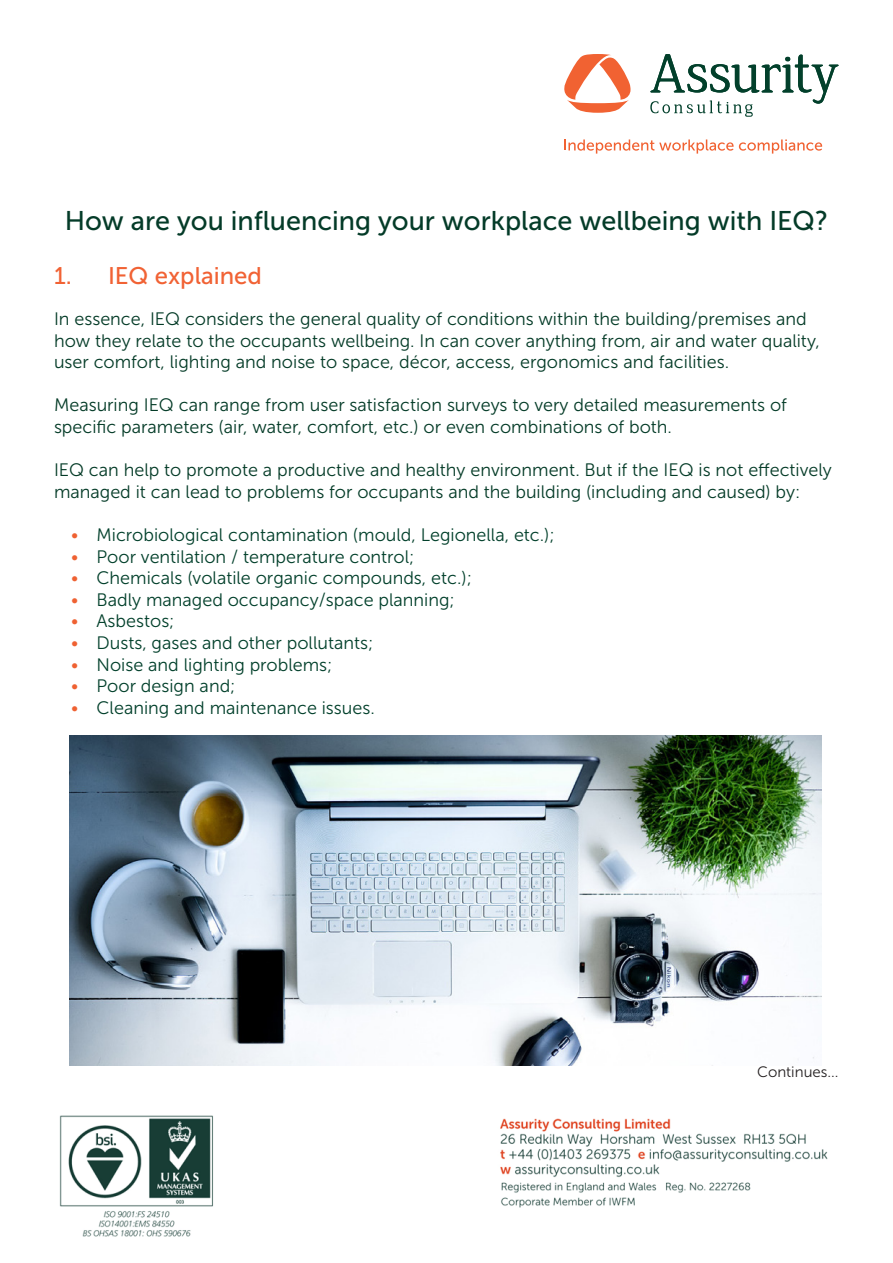
<style>
.page{position:relative;width:893px;height:1263px;background:#fff}
.page>*{position:absolute;margin:0;border:0;box-sizing:border-box;transform-origin:0 0}
.t1{font:27px "Museo Sans 500";color:#043b28}
.t2{font:24px "Museo Sans 500";color:#f16234}
.t3{font:18px/21.6px "Museo Sans 300";color:#043b27}
.t4{font:18px "Museo Sans 300";color:#02402b}
.t5{font:15px "Museo Sans 300";color:#231f20}
.s1{color:#ef6132}
</style>
<div class="page">
<svg style="left:564px;top:139px;width:258px;height:15px"></svg>
<svg style="left:564px;top:54px;width:66px;height:59px"></svg>
<svg style="left:650px;top:54px;width:188px;height:63px"></svg>
<img style="left:60px;top:1115px;width:768px;height:122px">
<img style="left:69px;top:736px;width:753px;height:329px">
<p class="t1" style="left:65px;top:206px;width:765px">How are you influencing your workplace wellbeing with IEQ?</p>
<p class="t2" style="left:54px;top:262px;width:209px">1. IEQ explained</p>
<p class="t3" style="left:54px;top:308px;width:767px">In essence, IEQ considers the general quality of conditions within the building/premises and how they relate to the occupants wellbeing. In can cover anything from, air and water quality, user comfort, lighting and noise to space, décor, access, ergonomics and facilities.</p>
<p class="t3" style="left:54px;top:395px;width:734px">Measuring IEQ can range from user satisfaction surveys to very detailed measurements of specific parameters (air, water, comfort, etc.) or even combinations of both.</p>
<p class="t3" style="left:54px;top:459px;width:779px">IEQ can help to promote a productive and healthy environment. But if the IEQ is not effectively managed it can lead to problems for occupants and the building (including and caused) by:</p>
<p class="t4" style="left:71px;top:525px;width:485px"><span class="s1">•</span> Microbiological contamination (mould, Legionella, etc.);</p>
<p class="t4" style="left:71px;top:547px;width:345px"><span class="s1">•</span> Poor ventilation / temperature control;</p>
<p class="t4" style="left:71px;top:568px;width:402px"><span class="s1">•</span> Chemicals (volatile organic compounds, etc.);</p>
<p class="t4" style="left:71px;top:590px;width:385px"><span class="s1">•</span> Badly managed occupancy/space planning;</p>
<p class="t4" style="left:71px;top:611px;width:105px"><span class="s1">•</span> Asbestos;</p>
<p class="t4" style="left:71px;top:633px;width:304px"><span class="s1">•</span> Dusts, gases and other pollutants;</p>
<p class="t4" style="left:71px;top:655px;width:263px"><span class="s1">•</span> Noise and lighting problems;</p>
<p class="t4" style="left:71px;top:676px;width:166px"><span class="s1">•</span> Poor design and;</p>
<p class="t4" style="left:71px;top:698px;width:305px"><span class="s1">•</span> Cleaning and maintenance issues.</p>
<p class="t5" style="left:757px;top:1063px;width:83px">Continues...</p>
</div>
